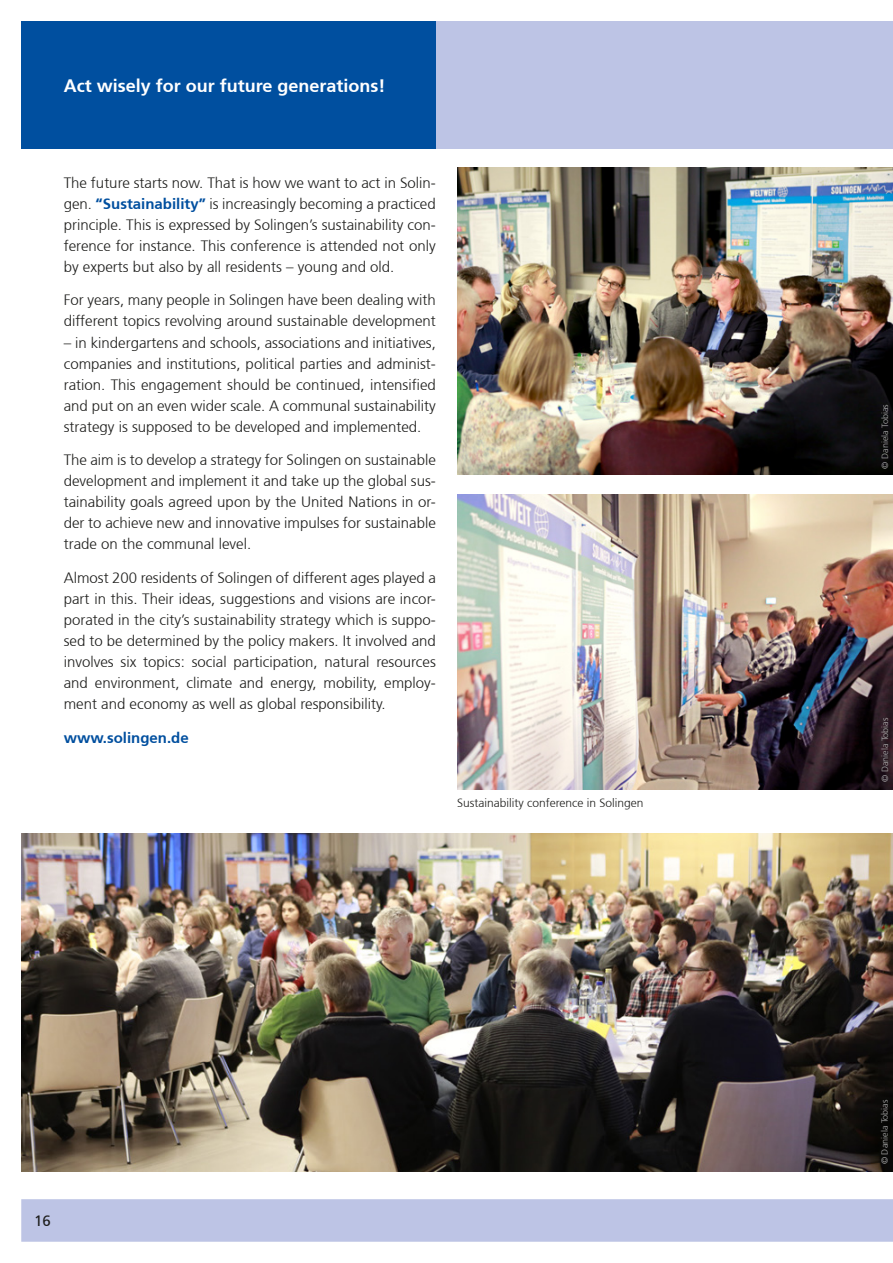
<style>
.page{position:relative;width:893px;height:1263px;background:#fff}
.page>*{position:absolute;margin:0;border:0;box-sizing:border-box;transform-origin:0 0}
.t1{font:700 18px "Frutiger";color:#fff}
.t2{font:300 15px/21px "Frutiger";color:#1d1d1b;text-align:justify}
.t3{font:700 15px "Frutiger";color:#004f9f}
.t4{font:15px "Frutiger";color:#1d1d1b}
.t5{font:300 12px "Frutiger";color:#1d1d1b}
.t6{font:300 9px "Frutiger";color:#b2b2b2}
.s1{font-weight:700;color:#004f9f}
</style>
<div class="page">
<div style="left:21px;top:1199px;width:872px;height:43px;background:#bdc4e5"></div>
<div style="left:393px;top:21px;width:500px;height:128px;background:#bdc4e5"></div>
<div style="left:21px;top:21px;width:415px;height:128px;background:#004f9f"></div>
<img style="left:457px;top:168px;width:436px;height:307px">
<img style="left:457px;top:495px;width:436px;height:295px">
<img style="left:21px;top:833px;width:872px;height:338px">
<p class="t1" style="left:64px;top:75px;width:323px">Act wisely for our future generations!</p>
<p class="t2" style="left:64px;top:172px;width:374px">The future starts now. That is how we want to act in Solin&shy;gen. <span class="s1">“Sustainability”</span> is increasingly becoming a practiced principle. This is expressed by Solingen’s sustainability con&shy;ference for instance. This conference is attended not only by experts but also by all residents – young and old.</p>
<p class="t2" style="left:64px;top:290px;width:374px">For years, many people in Solingen have been dealing with different topics revolving around sustainable development</p>
<p class="t2" style="left:64px;top:332px;width:374px">– in kindergartens and schools, associations and initiatives, companies and institutions, political parties and administ&shy;ration. This engagement should be continued, intensified and put on an even wider scale. A communal sustainability strategy is supposed to be developed and implemented.</p>
<p class="t2" style="left:64px;top:450px;width:374px">The aim is to develop a strategy for Solingen on sustainable development and implement it and take up the global sus&shy;tainability goals agreed upon by the United Nations in or&shy;der to achieve new and innovative impulses for sustainable trade on the communal level.</p>
<p class="t2" style="left:64px;top:567px;width:374px">Almost 200 residents of Solingen of different ages played a part in this. Their ideas, suggestions and visions are incor&shy;porated in the city’s sustainability strategy which is suppo&shy;sed to be determined by the policy makers. It involved and involves six topics: social participation, natural resources and environment, climate and energy, mobility, employ&shy;ment and economy as well as global responsibility.</p>
<p class="t3" style="left:64px;top:729px;width:127px">www.solingen.de</p>
<p class="t5" style="left:457px;top:796px;width:188px">Sustainability conference in Solingen</p>
<p class="t4" style="left:34px;top:1212px;width:18px">16</p>
<p class="t6" style="left:880px;top:469px;width:66px;rotate:-90deg">© Daniela Tobias</p>
<p class="t6" style="left:880px;top:782px;width:66px;rotate:-90deg">© Daniela Tobias</p>
<p class="t6" style="left:879px;top:1164px;width:66px;rotate:-90deg">© Daniela Tobias</p>
</div>
